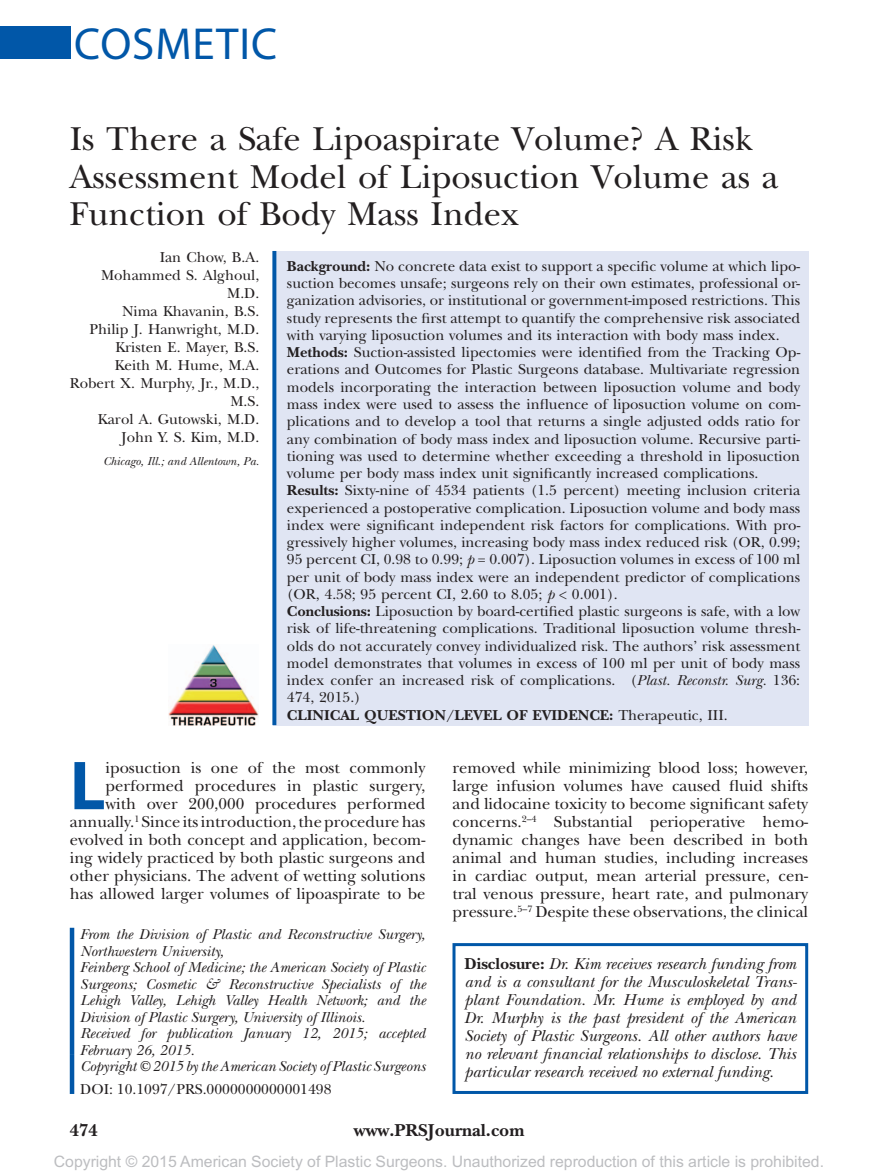
<style>
.page{position:relative;width:878px;height:1175px;background:#fff}
.page>*{position:absolute;margin:0;border:0;box-sizing:border-box;transform-origin:0 0}
.t1{font:700 69.9px "Myriad Pro";color:#0157a8}
.t2{font:45px "Myriad Pro";letter-spacing:.02em;color:#0157a8}
.t3{font:34.5px/37.5px "New Baskerville";color:#231f20}
.t4{font:700 18px "New Baskerville";color:#231f20}
.t5{font:16.5px/18px "New Baskerville";color:#231f20;text-align:right}
.t6{font:italic 16.5px/18px "New Baskerville";color:#231f20;text-align:justify}
.t7{font:15.75px "Arial MT Std";color:#bcbdc0}
.t8{font:15px/17.2px "New Baskerville";color:#231f20;text-align:right}
.t9{font:italic 15px/16.5px "New Baskerville";color:#231f20}
.t10{font:italic 12px "New Baskerville";color:#231f20}
.s1{font-weight:700}
.s2{font-style:italic}
.s3{font-weight:700;font-style:normal}
</style>
<div class="page">
<div style="left:0;top:26px;width:70px;height:33px;background:#0157a8"></div>
<div style="left:452px;top:943px;width:356px;height:151px;border:3px solid #0157a8"></div>
<hr style="left:70px;top:1054px;width:4px;height:40px;background:#0157a8">
<div style="left:273px;top:251px;width:536px;height:474px;background:#e0e5f3"></div>
<svg style="left:272px;top:251px;width:4px;height:474px;background:#1a67b0"></svg>
<hr style="left:70px;top:927px;width:4px;height:127px;background:#0157a8">
<img style="left:169px;top:645px;width:90px;height:80px">
<h2 class="t2" style="left:74px;top:16px;width:204px">COSMETIC</h2>
<h3 class="t3" style="left:70px;top:121px;width:710px">Is There a Safe Lipoaspirate Volume? A Risk<br>Assessment Model of Liposuction Volume as a<br>Function of Body Mass Index</h3>
<p class="t8" style="left:70px;top:248px;width:191px;line-height:18px">Ian Chow, B.A.<br>Mohammed S. Alghoul,<br>M.D.<br>Nima Khavanin, B.S.<br>Philip J. Hanwright, M.D.<br>Kristen E. Mayer, B.S.<br>Keith M. Hume, M.A.<br>Robert X. Murphy, Jr., M.D.,<br>M.S.<br>Karol A. Gutowski, M.D.<br>John Y. S. Kim, M.D.</p>
<p class="t10" style="left:103px;top:454px;width:158px">Chicago, Ill.; and Allentown, Pa.</p>
<p class="t8" style="left:287px;top:257px;width:515px;text-align:left"><span class="s1">Background:</span> No concrete data exist to support a specific volume at which lipo&shy;suction becomes unsafe; surgeons rely on their own estimates, professional or&shy;ganization advisories, or institutional or government-imposed restrictions. This study represents the first attempt to quantify the comprehensive risk associated with varying liposuction volumes and its interaction with body mass index.<br><span class="s1">Methods:</span> Suction-assisted lipectomies were identified from the Tracking Op&shy;erations and Outcomes for Plastic Surgeons database. Multivariate regression models incorporating the interaction between liposuction volume and body mass index were used to assess the influence of liposuction volume on com&shy;plications and to develop a tool that returns a single adjusted odds ratio for any combination of body mass index and liposuction volume. Recursive parti&shy;tioning was used to determine whether exceeding a threshold in liposuction volume per body mass index unit significantly increased complications.<br><span class="s1">Results:</span> Sixty-nine of 4534 patients (1.5 percent) meeting inclusion criteria experienced a postoperative complication. Liposuction volume and body mass index were significant independent risk factors for complications. With pro&shy;gressively higher volumes, increasing body mass index reduced risk (OR, 0.99; 95 percent CI, 0.98 to 0.99; <span class="s2">p</span> = 0.007). Liposuction volumes in excess of 100 ml per unit of body mass index were an independent predictor of complications (OR, 4.58; 95 percent CI, 2.60 to 8.05; <span class="s2">p</span> &lt; 0.001).<br><span class="s1">Conclusions:</span> Liposuction by board-certified plastic surgeons is safe, with a low risk of life-threatening complications. Traditional liposuction volume thresh&shy;olds do not accurately convey individualized risk. The authors’ risk assessment model demonstrates that volumes in excess of 100 ml per unit of body mass index confer an increased risk of complications. (<span class="s2">Plast. Reconstr. Surg.</span> 136:<br>474, 2015.)<br><span class="s1">CLINICAL QUESTION/LEVEL OF EVIDENCE:</span> Therapeutic, III.</p>
<p class="t5" style="left:70px;top:759px;width:357px">iposuction is one of the most commonly performed procedures in plastic surgery,<br>with over 200,000 procedures performed annually.<sup>1</sup> Since its introduction, the procedure has evolved in both concept and application, becom&shy;ing widely practiced by both plastic surgeons and other physicians. The advent of wetting solutions has allowed larger volumes of lipoaspirate to be</p>
<p class="t5" style="left:452px;top:759px;width:357px;text-align:justify">removed while minimizing blood loss; however, large infusion volumes have caused fluid shifts and lidocaine toxicity to become significant safety concerns.<sup>2–4</sup> Substantial perioperative hemo&shy;dynamic changes have been described in both animal and human studies, including increases in cardiac output, mean arterial pressure, cen&shy;tral venous pressure, heart rate, and pulmonary pressure.<sup>5–7</sup> Despite these observations, the clinical</p>
<p class="t6" style="left:464px;top:955px;width:334px"><span class="s3">Disclosure:</span> Dr. Kim receives research funding from and is a consultant for the Musculoskeletal Trans&shy;plant Foundation. Mr. Hume is employed by and Dr. Murphy is the past president of the American Society of Plastic Surgeons. All other authors have no relevant financial relationships to disclose. This particular research received no external funding.</p>
<h1 class="t1" style="left:70px;top:740px;width:37px">L</h1>
<p class="t9" style="left:80px;top:926px;width:347px">From the Division of Plastic and Reconstructive Surgery, Northwestern University,<br>Feinberg School of Medicine; the American Society of Plastic Surgeons; Cosmetic &amp; Reconstructive Specialists of the Lehigh Valley, Lehigh Valley Health Network; and the Division of Plastic Surgery, University of Illinois.<br>Received for publication January 12, 2015; accepted February 26, 2015.</p>
<p class="t9" style="left:80px;top:1058px;width:347px">Copyright © 2015 by the American Society of Plastic Surgeons</p>
<p class="t8" style="left:80px;top:1080px;width:253px">DOI: 10.1097/PRS.0000000000001498</p>
<p class="t4" style="left:70px;top:1119px;width:30px">474</p>
<p class="t4" style="left:354px;top:1119px;width:172px">www.PRSJournal.com</p>
<p class="t7" style="left:54px;top:1152px;width:771px">Copyright © 2015 American Society of Plastic Surgeons. Unauthorized reproduction of this article is prohibited.</p>
</div>
